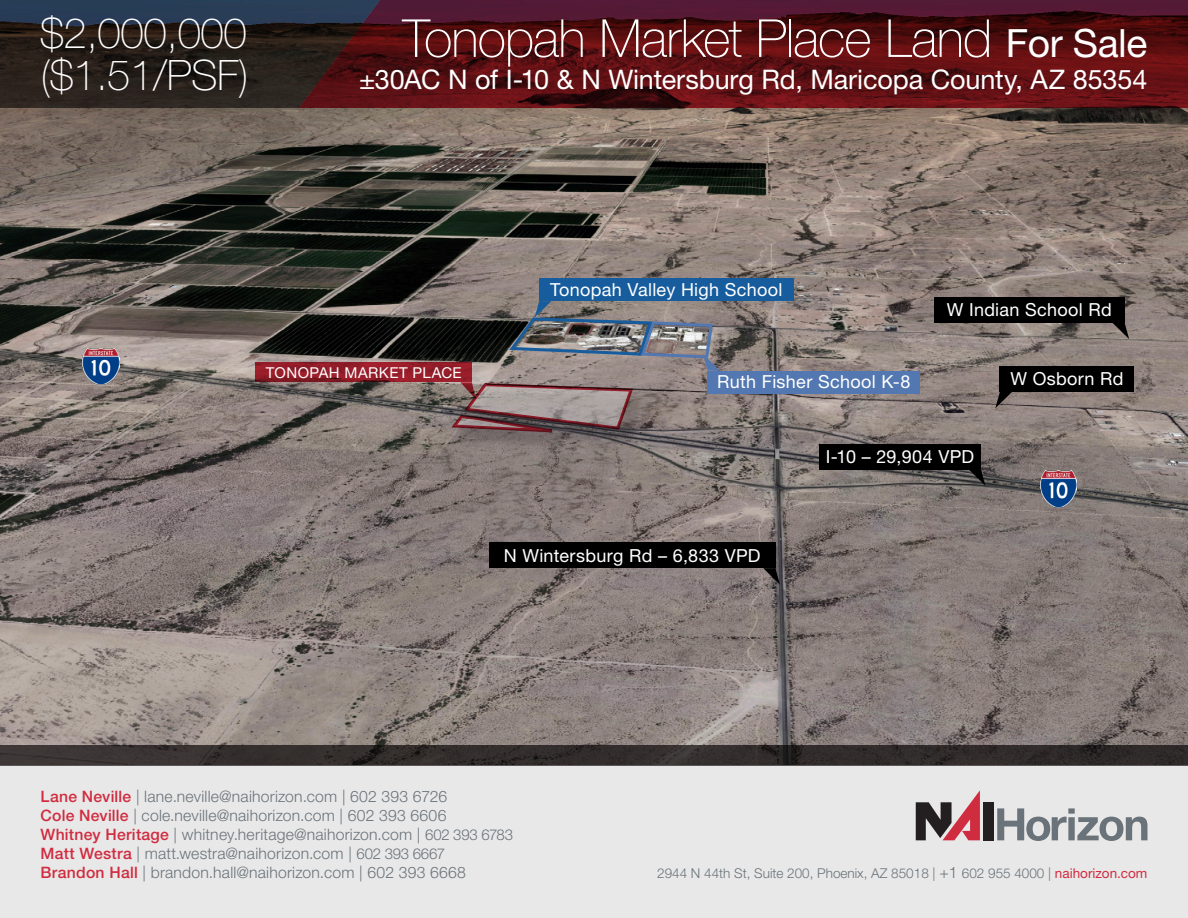
<style>
.page{position:relative;width:1188px;height:918px;background:#fff}
.page>*{position:absolute;margin:0;border:0;box-sizing:border-box;transform-origin:0 0}
.t1{font:100 52.5px "Helvetica Neue LT Std";letter-spacing:-.02em;color:#fff}
.t2{font:100 42px/42px "Helvetica Neue LT Std";letter-spacing:-.01em;color:#fff}
.t3{font:27px "Helvetica Neue LT Std";letter-spacing:-.005em;color:#fff}
.City_Labels{font:18px "Helvetica Neue LT Std";letter-spacing:.015em;color:#fff}
.Agents{font:300 15.75px "Helvetica Neue LT Std";letter-spacing:.015em;color:#697379}
.City_Labels-2{font:15px "Helvetica Neue LT Std";letter-spacing:.03em;color:#fff}
.t4{font:300 13.5px "Helvetica Neue LT Std";color:#697379}
.s1{font-weight:400;font-size:39px}
.s2{font-weight:500;color:#d02c40}
.s3{font-size:15px}
.s4{font-size:15.75px}
.s5{font-weight:400;color:#d02c40}
</style>
<div class="page">
<img style="left:0;top:108px;width:1188px;height:638px">
<svg style="left:0;top:746px;width:1188px;height:20px;background:#332e2d"></svg>
<div style="left:934px;top:297px;width:191px;height:26px;background:#000001"></div>
<svg style="left:1112px;top:323px;width:17px;height:16px"></svg>
<div style="left:489px;top:542px;width:286px;height:26px;background:#000001"></div>
<svg style="left:763px;top:568px;width:17px;height:17px"></svg>
<div style="left:0;top:766px;width:1188px;height:152px;background:#e9e8e8"></div>
<div style="left:983px;top:802px;width:10px;height:38px;background:#231f20"></div>
<svg style="left:916px;top:790px;width:64px;height:50px"></svg>
<svg style="left:997px;top:808px;width:150px;height:33px"></svg>
<div style="left:450px;top:384px;width:198px;height:68px;background:#231f20;opacity:.5"></div>
<svg style="left:395px;top:0;width:793px;height:108px;background:#571016"></svg>
<svg style="left:0;top:0;width:395px;height:108px;background:#2c2225"></svg>
<img style="left:1040px;top:471px;width:37px;height:36px">
<img style="left:83px;top:349px;width:36px;height:36px">
<svg style="left:256px;top:363px;width:216px;height:19px;background:#921c28"></svg>
<svg style="left:448px;top:382px;width:187px;height:55px;background:#867172"></svg>
<div style="left:539px;top:278px;width:254px;height:23px;background:#175d9e"></div>
<div style="left:708px;top:371px;width:212px;height:22px;background:#5377b0"></div>
<svg style="left:506px;top:301px;width:214px;height:70px;background:#817e81"></svg>
<div style="left:819px;top:444px;width:162px;height:25px;background:#000001"></div>
<svg style="left:969px;top:469px;width:16px;height:17px"></svg>
<div style="left:1000px;top:366px;width:134px;height:26px;background:#000001"></div>
<svg style="left:995px;top:392px;width:17px;height:16px"></svg>
<p class="t2" style="left:40px;top:12px;width:209px">$2,000,000 ($1.51/PSF)</p>
<p class="t1" style="left:403px;top:8px;width:746px">Tonopah Market Place Land <span class="s1">For Sale</span></p>
<p class="t3" style="left:359px;top:64px;width:790px">±30AC N of I-10 &amp; N Wintersburg Rd, Maricopa County, AZ 85354</p>
<p class="City_Labels-2" style="left:266px;top:364px;width:197px">TONOPAH MARKET PLACE</p>
<p class="City_Labels" style="left:550px;top:279px;width:234px">Tonopah Valley High School</p>
<p class="City_Labels" style="left:717px;top:371px;width:195px">Ruth Fisher School K-8</p>
<p class="City_Labels" style="left:947px;top:299px;width:167px">W Indian School Rd</p>
<p class="City_Labels" style="left:1011px;top:368px;width:114px">W Osborn Rd</p>
<p class="City_Labels" style="left:504px;top:545px;width:258px">N Wintersburg Rd – 6,833 VPD</p>
<p class="City_Labels" style="left:826px;top:446px;width:150px">I-10 – 29,904 VPD</p>
<p class="Agents" style="left:40px;top:787px;width:408px"><span class="s2">Lane Neville</span> | lane.neville@naihorizon.com | 602 393 6726</p>
<p class="Agents" style="left:40px;top:806px;width:408px"><span class="s2">Cole Neville</span> | cole.neville@naihorizon.com | 602 393 6606</p>
<p class="Agents" style="left:40px;top:824px;width:474px"><span class="s2">Whitney Heritage</span> | whitney.heritage@naihorizon.com | <span class="s3">602 393 6783</span></p>
<p class="Agents" style="left:40px;top:843px;width:406px"><span class="s2">Matt Westra</span> | matt.westra@naihorizon.com | <span class="s3">602 393 6667</span></p>
<p class="Agents" style="left:40px;top:862px;width:427px"><span class="s2">Brandon Hall</span> | brandon.hall@naihorizon.com | 602 393 6668</p>
<p class="t4" style="left:657px;top:864px;width:492px">2944 N 44th St, Suite 200, Phoenix, AZ 85018 | <span class="s4">+1</span> 602 955 4000 | <span class="s5">naihorizon.com</span></p>
</div>
